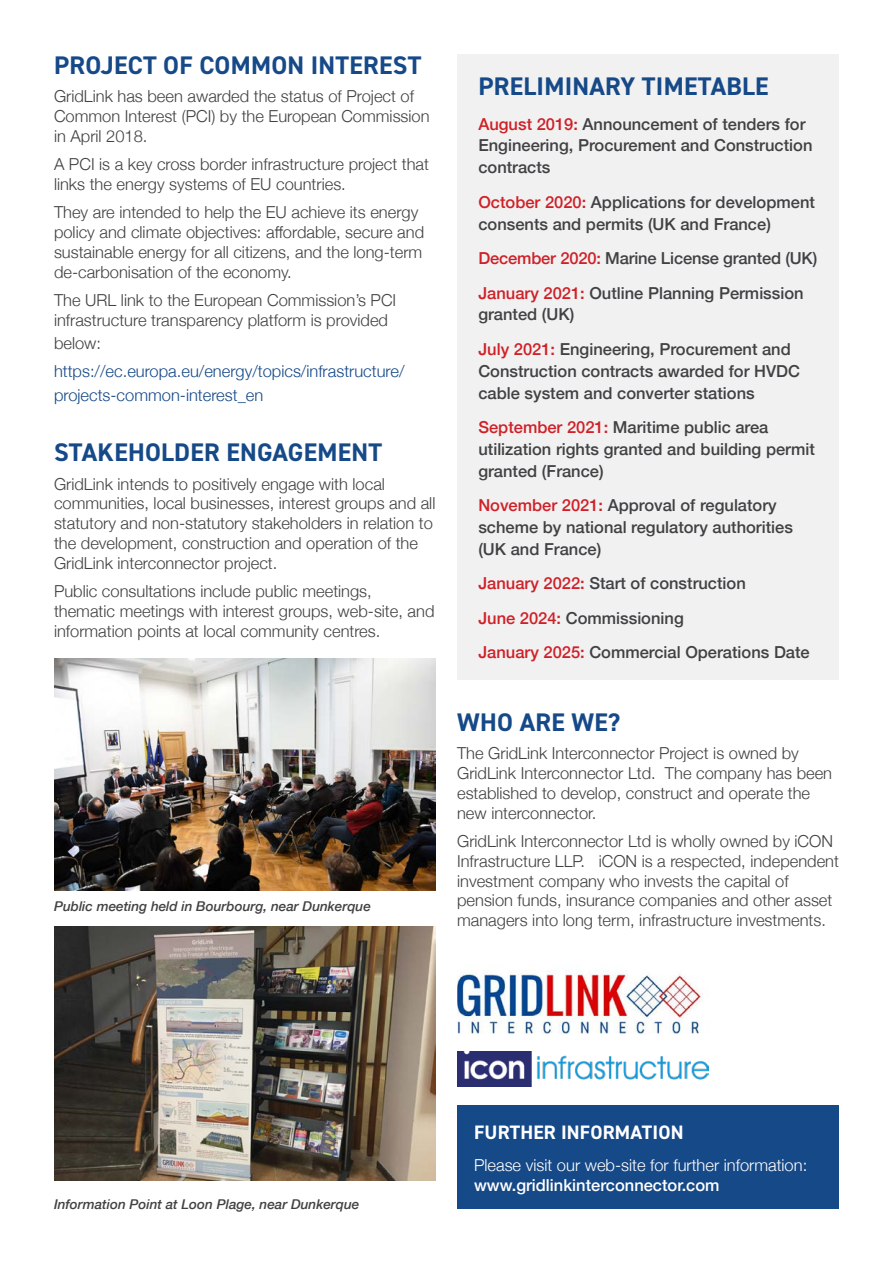
<style>
.page{position:relative;width:893px;height:1263px;background:#fff}
.page>*{position:absolute;margin:0;border:0;box-sizing:border-box;transform-origin:0 0}
.t1{font:700 25.5px "DIN2014";letter-spacing:.01em;color:#164988}
.t2{font:700 19.5px "DIN2014";letter-spacing:.01em;color:#fff}
.t3{font:300 16.5px/19.8px "Helvetica Neue";color:#414042}
.t4{font:500 16.5px/21.8px "Helvetica Neue";color:#414042}
.t5{font:300 16.5px/23.4px "Helvetica Neue";color:#164988}
.t6{font:300 16.5px "Helvetica Neue";color:#fff}
.t7{font:500 16.5px "Helvetica Neue";color:#fff}
.t8{font:italic 500 13.5px "Helvetica Neue";color:#414042}
.s1{color:#cf2027}
</style>
<div class="page">
<div style="left:457px;top:54px;width:382px;height:626px;background:#f1f1f2"></div>
<img style="left:54px;top:658px;width:382px;height:233px">
<img style="left:54px;top:926px;width:382px;height:255px">
<img style="left:457px;top:970px;width:245px;height:64px">
<img style="left:457px;top:1051px;width:252px;height:35px">
<div style="left:457px;top:1106px;width:382px;height:103px;background:#164988"></div>
<h1 class="t1" style="left:54px;top:48px;width:369px">PROJECT OF COMMON INTEREST</h1>
<p class="t3" style="left:54px;top:85px;width:377px">GridLink has been awarded the status of Project of<br>Common Interest (PCI) by the European Commission in April 2018.</p>
<p class="t3" style="left:54px;top:153px;width:377px">A PCI is a key cross border infrastructure project that links the energy systems of EU countries.</p>
<p class="t3" style="left:54px;top:201px;width:372px">They are intended to help the EU achieve its energy policy and climate objectives: affordable, secure and sustainable energy for all citizens, and the long-term de-carbonisation of the economy.</p>
<p class="t3" style="left:54px;top:289px;width:344px">The URL link to the European Commission’s PCI infrastructure transparency platform is provided</p>
<p class="t3" style="left:54px;top:332px;width:49px">below:</p>
<p class="t5" style="left:54px;top:359px;width:352px">https://ec.europa.eu/energy/topics/infrastructure/ projects-common-interest_en</p>
<h1 class="t1" style="left:54px;top:435px;width:329px">STAKEHOLDER ENGAGEMENT</h1>
<p class="t3" style="left:54px;top:472px;width:383px">GridLink intends to positively engage with local communities, local businesses, interest groups and all statutory and non-statutory stakeholders in relation to the development, construction and operation of the GridLink interconnector project.</p>
<p class="t3" style="left:54px;top:580px;width:382px">Public consultations include public meetings, thematic meetings with interest groups, web-site, and information points at local community centres.</p>
<p class="t8" style="left:54px;top:895px;width:318px">Public meeting held in Bourbourg, near Dunkerque</p>
<h1 class="t1" style="left:478px;top:69px;width:292px">PRELIMINARY TIMETABLE</h1>
<p class="t4" style="left:478px;top:112px;width:336px"><span class="s1">August 2019:</span> Announcement of tenders for<br>Engineering, Procurement and Construction contracts</p>
<p class="t4" style="left:478px;top:190px;width:338px"><span class="s1">October 2020:</span> Applications for development consents and permits (UK and France)</p>
<p class="t4" style="left:478px;top:240px;width:340px;line-height:34.5px"><span class="s1">December 2020:</span> Marine License granted (UK)<br><span class="s1">January 2021:</span> Outline Planning Permission</p>
<p class="t4" style="left:478px;top:296px;width:314px;line-height:34.5px">granted (UK)<br><span class="s1">July 2021:</span> Engineering, Procurement and</p>
<p class="t4" style="left:478px;top:359px;width:323px">Construction contracts awarded for HVDC cable system and converter stations</p>
<p class="t4" style="left:478px;top:415px;width:338px"><span class="s1">September 2021:</span> Maritime public area utilization rights granted and building permit granted (France)</p>
<p class="t4" style="left:478px;top:493px;width:316px"><span class="s1">November 2021:</span> Approval of regulatory scheme by national regulatory authorities (UK and France)</p>
<p class="t4" style="left:478px;top:565px;width:333px;line-height:34.5px"><span class="s1">January 2022:</span> Start of construction<br><span class="s1">June 2024:</span> Commissioning<br><span class="s1">January 2025:</span> Commercial Operations Date</p>
<h1 class="t1" style="left:457px;top:705px;width:165px">WHO ARE WE?</h1>
<p class="t3" style="left:457px;top:742px;width:377px">The GridLink Interconnector Project is owned by GridLink Interconnector Ltd. The company has been established to develop, construct and operate the new interconnector.</p>
<p class="t3" style="left:457px;top:830px;width:383px">GridLink Interconnector Ltd is wholly owned by iCON Infrastructure LLP. iCON is a respected, independent investment company who invests the capital of pension funds, insurance companies and other asset managers into long term, infrastructure investments.</p>
<p class="t8" style="left:54px;top:1192px;width:307px">Information Point at Loon Plage, near Dunkerque</p>
<p class="t2" style="left:474px;top:1119px;width:211px">FURTHER INFORMATION</p>
<p class="t6" style="left:474px;top:1152px;width:335px">Please visit our web-site for further information:</p>
<p class="t7" style="left:474px;top:1172px;width:247px">www.gridlinkinterconnector.com</p>
</div>
